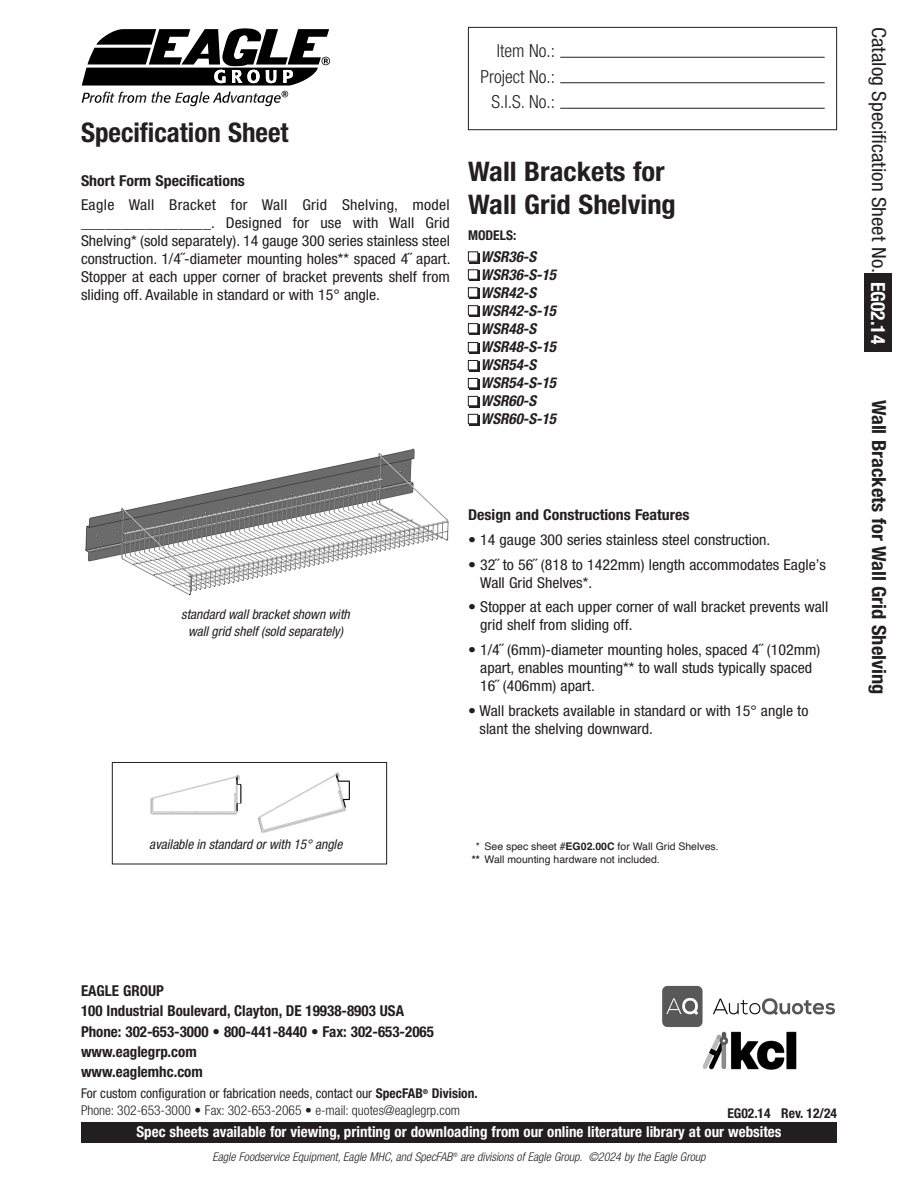
<style>
.page{position:relative;width:918px;height:1188px;background:#fff}
.page>*{position:absolute;margin:0;border:0;box-sizing:border-box;transform-origin:0 0}
.t1{font:700 condensed 27px/32.4px "Helvetica Neue LT Pro";color:#231f20;scale:1.06 1}
.t2{font:700 condensed 27px "Helvetica Neue LT Pro";color:#231f20}
.t3{font:condensed 19.5px "Helvetica Neue LT Pro";color:#231f20;scale:1.08 1}
.t4{font:700 condensed 19.5px "Helvetica Neue LT Pro";color:#231f20;scale:1.05 1}
.t5{font:300 condensed 18px "Helvetica Neue LT Pro";color:#231f20}
.body_copy{font:condensed 15px/18px "Helvetica Neue LT Pro";color:#231f20;scale:1.06 1}
.body_copy-2{font:700 condensed 15px "Helvetica Neue LT Pro";color:#231f20}
.t6{font:700 condensed 15px "Helvetica Neue LT Pro";color:#fff}
.body_copy-3{font:italic 700 condensed 15px "Helvetica Neue LT Pro";color:#231f20}
.body_copy-4{font:700 condensed 15px "Helvetica Neue LT Pro";color:#231f20;scale:1.06 1}
.t7{font:italic condensed 13.5px/16.2px "Helvetica Neue LT Pro";color:#231f20;text-align:center}
.t8{font:condensed 13.5px "Helvetica Neue LT Pro";color:#231f20}
.t9{font:300 condensed 13.5px "Helvetica Neue LT Pro";color:#231f20}
.body_copy-5{font:700 condensed 13.5px "Helvetica Neue LT Pro";color:#231f20}
.t10{font:italic 300 condensed 12px "Helvetica Neue LT Pro";color:#231f20}
.body_copy-6{font:10.5px "Helvetica";color:#231f20}
.s1{font-weight:700}
.s2{font-weight:700;color:#fff}
</style>
<div class="page">
<div style="left:112px;top:762px;width:275px;height:102px;border:1px solid #231f20"></div>
<div style="left:864px;top:274px;width:28px;height:78px;background:#231f20"></div>
<div style="left:468px;top:27px;width:369px;height:103px;border:1px solid #231f20"></div>
<hr style="left:560px;top:57px;width:265px;height:1px;background:#231f20">
<hr style="left:560px;top:82px;width:265px;height:1px;background:#231f20">
<hr style="left:560px;top:108px;width:265px;height:1px;background:#231f20">
<svg style="left:82px;top:28px;width:248px;height:78px"></svg>
<div style="left:81px;top:1122px;width:756px;height:21px;background:#231f20"></div>
<img style="left:662px;top:986px;width:173px;height:41px">
<img style="left:702px;top:1032px;width:94px;height:37px">
<div style="left:470px;top:253px;width:10px;height:10px;background:#231f20"></div>
<div style="left:468px;top:252px;width:10px;height:9px;background:#fff"></div>
<div style="left:468px;top:251px;width:10px;height:11px;border:1px solid #231f20"></div>
<div style="left:470px;top:307px;width:10px;height:10px;background:#231f20"></div>
<div style="left:468px;top:306px;width:10px;height:9px;background:#fff"></div>
<div style="left:468px;top:305px;width:10px;height:10px;border:1px solid #231f20"></div>
<div style="left:470px;top:271px;width:10px;height:10px;background:#231f20"></div>
<div style="left:468px;top:270px;width:10px;height:9px;background:#fff"></div>
<div style="left:468px;top:269px;width:10px;height:11px;border:1px solid #231f20"></div>
<div style="left:470px;top:289px;width:10px;height:10px;background:#231f20"></div>
<div style="left:468px;top:288px;width:10px;height:9px;background:#fff"></div>
<div style="left:468px;top:287px;width:10px;height:10px;border:1px solid #231f20"></div>
<div style="left:470px;top:325px;width:10px;height:10px;background:#231f20"></div>
<div style="left:468px;top:324px;width:10px;height:9px;background:#fff"></div>
<div style="left:468px;top:323px;width:10px;height:10px;border:1px solid #231f20"></div>
<div style="left:469px;top:344px;width:11px;height:10px;background:#231f20"></div>
<div style="left:468px;top:343px;width:10px;height:9px;background:#fff"></div>
<div style="left:468px;top:342px;width:10px;height:10px;border:1px solid #231f20"></div>
<div style="left:469px;top:398px;width:11px;height:10px;background:#231f20"></div>
<div style="left:468px;top:396px;width:10px;height:10px;background:#fff"></div>
<div style="left:468px;top:396px;width:10px;height:10px;border:1px solid #231f20"></div>
<div style="left:469px;top:362px;width:11px;height:10px;background:#231f20"></div>
<div style="left:468px;top:361px;width:10px;height:9px;background:#fff"></div>
<div style="left:468px;top:360px;width:10px;height:10px;border:1px solid #231f20"></div>
<div style="left:469px;top:380px;width:11px;height:10px;background:#231f20"></div>
<div style="left:468px;top:378px;width:10px;height:10px;background:#fff"></div>
<div style="left:468px;top:378px;width:10px;height:10px;border:1px solid #231f20"></div>
<div style="left:469px;top:415px;width:11px;height:11px;background:#231f20"></div>
<div style="left:468px;top:414px;width:10px;height:10px;background:#fff"></div>
<div style="left:468px;top:414px;width:10px;height:10px;border:1px solid #231f20"></div>
<img style="left:85px;top:448px;width:364px;height:148px">
<img style="left:257px;top:772px;width:93px;height:61px">
<img style="left:150px;top:774px;width:92px;height:41px">
<p class="t2" style="left:81px;top:116px;width:209px">Specification Sheet</p>
<p class="body_copy-4" style="left:81px;top:172px;width:156px">Short Form Specifications</p>
<p class="body_copy" style="left:81px;top:195px;width:350px;text-align:justify">Eagle Wall Bracket for Wall Grid Shelving, model ________________. Designed for use with Wall Grid Shelving* (sold separately). 14 gauge 300 series stainless steel construction. 1/4˝-diameter mounting holes** spaced 4˝ apart.<br>Stopper at each upper corner of bracket prevents shelf from sliding off. Available in standard or with 15° angle.</p>
<p class="t5" style="left:497px;top:41px;width:60px">Item No.:</p>
<p class="t5" style="left:480px;top:66px;width:76px">Project No.:</p>
<p class="t5" style="left:492px;top:92px;width:65px">S.I.S. No.:</p>
<p class="t1" style="left:468px;top:156px;width:198px">Wall Brackets for<br>Wall Grid Shelving</p>
<p class="body_copy-5" style="left:468px;top:227px;width:50px">MODELS:</p>
<p class="body_copy-3" style="left:481px;top:248px;width:57px">WSR36-S</p>
<p class="body_copy-3" style="left:481px;top:266px;width:77px">WSR36-S-15</p>
<p class="body_copy-3" style="left:481px;top:284px;width:57px">WSR42-S</p>
<p class="body_copy-3" style="left:481px;top:302px;width:77px">WSR42-S-15</p>
<p class="body_copy-3" style="left:481px;top:320px;width:57px">WSR48-S</p>
<p class="body_copy-3" style="left:481px;top:338px;width:77px">WSR48-S-15</p>
<p class="body_copy-3" style="left:481px;top:356px;width:57px">WSR54-S</p>
<p class="body_copy-3" style="left:481px;top:374px;width:77px">WSR54-S-15</p>
<p class="body_copy-3" style="left:481px;top:392px;width:57px">WSR60-S</p>
<p class="body_copy-3" style="left:481px;top:410px;width:77px">WSR60-S-15</p>
<p class="t7" style="left:181px;top:606px;width:170px">standard wall bracket shown with wall grid shelf (sold separately)</p>
<p class="body_copy-4" style="left:468px;top:506px;width:210px">Design and Constructions Features</p>
<p class="body_copy" style="left:468px;top:531px;width:287px">• 14 gauge 300 series stainless steel construction.</p>
<p class="body_copy" style="left:480px;top:555px;width:328px;text-indent:-12px">• 32˝ to 56˝ (818 to 1422mm) length accommodates Eagle’s<br>Wall Grid Shelves*.</p>
<p class="body_copy" style="left:480px;top:598px;width:330px;text-indent:-12px">• Stopper at each upper corner of wall bracket prevents wall grid shelf from sliding off.</p>
<p class="body_copy" style="left:480px;top:641px;width:323px;text-indent:-12px">• 1/4˝ (6mm)-diameter mounting holes, spaced 4˝ (102mm) apart, enables mounting** to wall studs typically spaced<br>16˝ (406mm) apart.</p>
<p class="body_copy" style="left:480px;top:702px;width:312px;text-indent:-12px">• Wall brackets available in standard or with 15° angle to slant the shelving downward.</p>
<p class="t7" style="left:149px;top:836px;width:195px">available in standard or with 15° angle</p>
<p class="body_copy-6" style="left:476px;top:838px;width:244px">* See spec sheet #<span class="s1">EG02.00C</span> for Wall Grid Shelves.</p>
<p class="body_copy-6" style="left:472px;top:851px;width:189px"><span class="s1">**</span> Wall mounting hardware not included.</p>
<p class="t3" style="left:891px;top:27px;width:295px;rotate:90deg">Catalog Specification Sheet No. <span class="s2">EG02.14</span></p>
<p class="t4" style="left:891px;top:400px;width:282px;rotate:90deg">Wall Brackets for Wall Grid Shelving</p>
<p class="body_copy-2" style="left:81px;top:982px;width:84px">EAGLE GROUP</p>
<p class="body_copy-2" style="left:81px;top:1002px;width:325px">100 Industrial Boulevard, Clayton, DE 19938-8903 USA</p>
<p class="body_copy-2" style="left:81px;top:1022px;width:354px">Phone: 302-653-3000 • 800-441-8440 • Fax: 302-653-2065</p>
<p class="body_copy-2" style="left:81px;top:1042px;width:117px">www.eaglegrp.com</p>
<p class="body_copy-2" style="left:81px;top:1063px;width:123px">www.eaglemhc.com</p>
<p class="t8" style="left:81px;top:1086px;width:398px">For custom configuration or fabrication needs, contact our <span class="s1">SpecFAB</span><sup>®</sup> <span class="s1">Division.</span></p>
<p class="t9" style="left:81px;top:1102px;width:381px">Phone: 302-653-3000 • Fax: 302-653-2065 • e-mail: quotes@eaglegrp.com</p>
<p class="t10" style="left:212px;top:1150px;width:495px">Eagle Foodservice Equipment, Eagle MHC, and SpecFAB<sup>®</sup> are divisions of Eagle Group. ©2024 by the Eagle Group</p>
<p class="body_copy-5" style="left:727px;top:1106px;width:111px">EG02.14 Rev. 12/24</p>
<p class="t6" style="left:137px;top:1123px;width:647px">Spec sheets available for viewing, printing or downloading from our online literature library at our websites</p>
</div>
